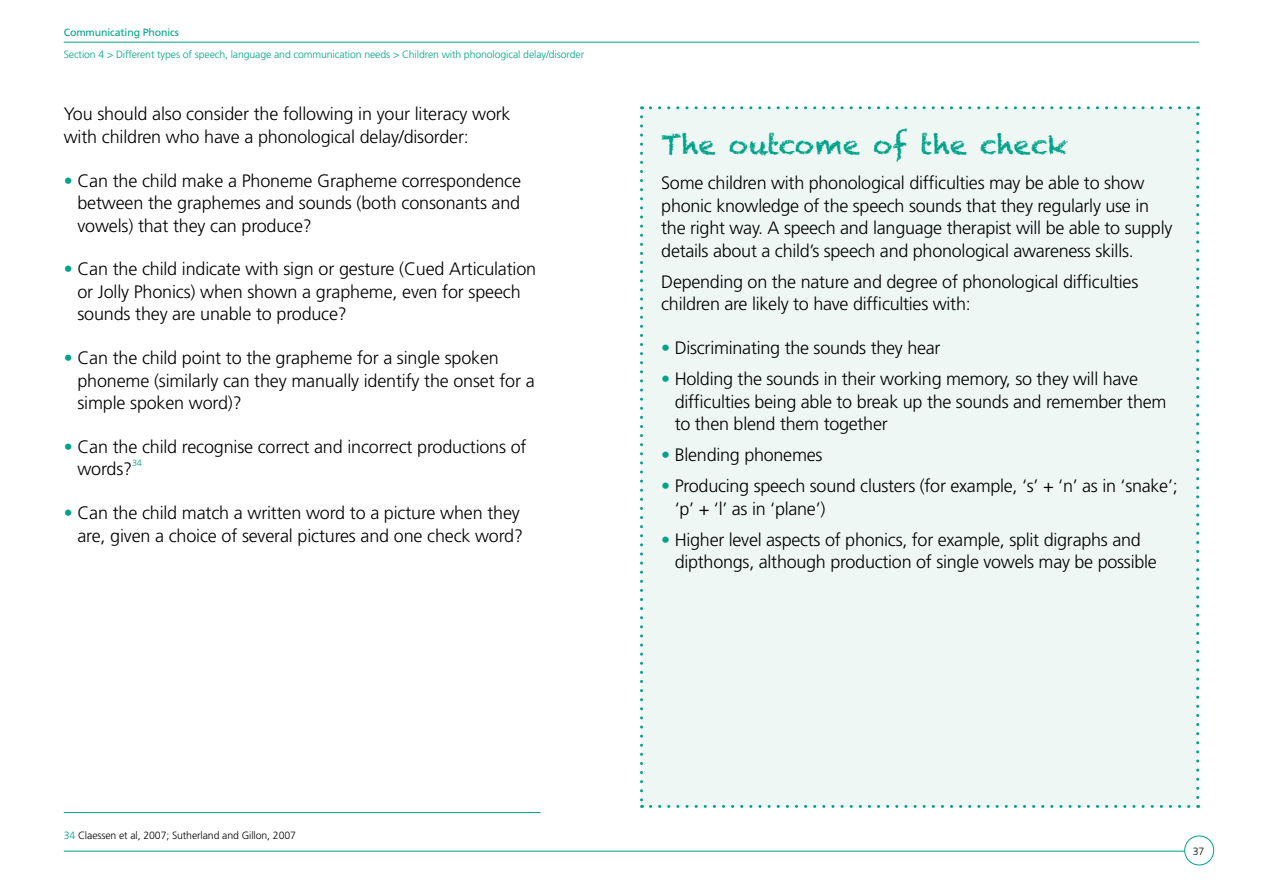
<style>
.page{position:relative;width:1263px;height:893px;background:#fff}
.page>*{position:absolute;margin:0;border:0;box-sizing:border-box;transform-origin:0 0}
.t1{font:27px "Chalkduster";color:#00a389}
.t2{font:300 18px/22.5px "Frutiger";letter-spacing:-.015em;color:#000}
.t3{font:300 10.5px "Frutiger";letter-spacing:-.01em;color:#00a389}
.t4{font:300 10.5px "Frutiger";letter-spacing:-.01em;color:#000}
.t5{font:10.5px "Frutiger";letter-spacing:-.01em;color:#00a389}
.t6{font:300 9px "Frutiger";color:#00a389}
.s1{color:#00a389}
</style>
<div class="page">
<hr style="left:64px;top:42px;width:1135px;height:1px;background:#00a389">
<hr style="left:64px;top:851px;width:1121px;height:1px;background:#00a389">
<div style="left:641px;top:108px;width:557px;height:698px;background:#eff7f5"></div>
<svg style="left:640px;top:117px;width:3px;height:691px"></svg>
<svg style="left:650px;top:805px;width:549px;height:3px"></svg>
<svg style="left:1196px;top:106px;width:3px;height:691px"></svg>
<svg style="left:641px;top:106px;width:548px;height:3px"></svg>
<div style="left:1184px;top:836px;width:30px;height:29px;border:1px solid #00a389;border-radius:50%"></div>
<hr style="left:64px;top:812px;width:477px;height:1px;background:#00a389">
<p class="t5" style="left:64px;top:26px;width:117px">Communicating Phonics</p>
<p class="t3" style="left:64px;top:49px;width:522px">Section 4 &gt; Different types of speech, language and communication needs &gt; Children with phonological delay/disorder</p>
<p class="t2" style="left:64px;top:103px;width:448px">You should also consider the following in your literacy work with children who have a phonological delay/disorder:</p>
<p class="t2" style="left:77px;top:169px;width:445px;text-align:justify;text-indent:-14px"><span class="s1">•</span> Can the child make a Phoneme Grapheme correspondence between the graphemes and sounds (both consonants and vowels) that they can produce?</p>
<p class="t2" style="left:77px;top:258px;width:460px;text-indent:-14px"><span class="s1">•</span> Can the child indicate with sign or gesture (Cued Articulation or Jolly Phonics) when shown a grapheme, even for speech sounds they are unable to produce?</p>
<p class="t2" style="left:77px;top:347px;width:459px;text-indent:-14px"><span class="s1">•</span> Can the child point to the grapheme for a single spoken phoneme (similarly can they manually identify the onset for a simple spoken word)?</p>
<p class="t2" style="left:77px;top:435px;width:451px;text-indent:-14px"><span class="s1">•</span> Can the child recognise correct and incorrect productions of words?</p>
<p class="t6" style="left:132px;top:458px;width:11px">34</p>
<p class="t2" style="left:64px;top:502px;width:461px;text-align:right"><span class="s1">•</span> Can the child match a written word to a picture when they are, given a choice of several pictures and one check word?</p>
<h1 class="t1" style="left:661px;top:129px;width:408px">The outcome of the check</h1>
<p class="t2" style="left:661px;top:172px;width:513px">Some children with phonological difficulties may be able to show phonic knowledge of the speech sounds that they regularly use in the right way. A speech and language therapist will be able to supply details about a child’s speech and phonological awareness skills.</p>
<p class="t2" style="left:661px;top:270px;width:479px">Depending on the nature and degree of phonological difficulties children are likely to have difficulties with:</p>
<p class="t2" style="left:661px;top:337px;width:281px"><span class="s1">•</span> Discriminating the sounds they hear</p>
<p class="t2" style="left:675px;top:368px;width:493px;text-indent:-13px"><span class="s1">•</span> Holding the sounds in their working memory, so they will have difficulties being able to break up the sounds and remember them to then blend them together</p>
<p class="t2" style="left:661px;top:444px;width:163px"><span class="s1">•</span> Blending phonemes</p>
<p class="t2" style="left:675px;top:475px;width:504px;text-indent:-13px"><span class="s1">•</span> Producing speech sound clusters (for example, ‘s’ + ‘n’ as in ‘snake’; ‘p’ + ‘l’ as in ‘plane’)</p>
<p class="t2" style="left:675px;top:528px;width:484px;text-indent:-13px"><span class="s1">•</span> Higher level aspects of phonics, for example, split digraphs and dipthongs, although production of single vowels may be possible</p>
<p class="t4" style="left:64px;top:829px;width:234px"><span class="s1">34</span> Claessen et al, 2007; Sutherland and Gillon, 2007</p>
<p class="t4" style="left:1193px;top:845px;width:13px">37</p>
</div>
